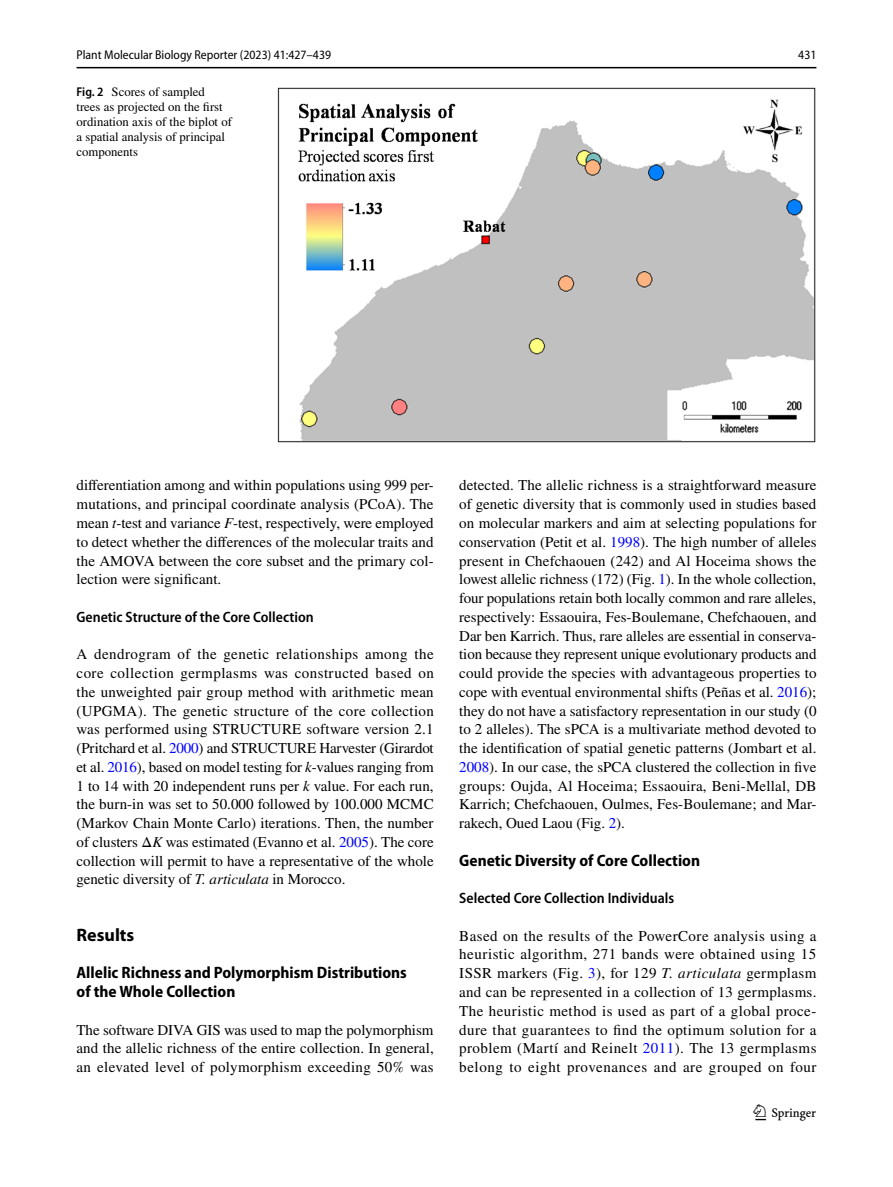
<style>
.page{position:relative;width:893px;height:1187px;background:#fff}
.page>*{position:absolute;margin:0;border:0;box-sizing:border-box;transform-origin:0 0}
.t1{font:22.5px "Springnew Regular 3";color:#000}
.t2{font:700 18px "Myriad Pro";color:#000}
.t3{font:700 semi-condensed 16.5px/18.8px "Myriad Pro";color:#000}
.t4{font:15px/18.8px "STIX";letter-spacing:.005em;color:#000;text-align:justify}
.t5{font:600 semi-condensed 15px "Myriad Pro";color:#000}
.t6{font:12.75px/15px "STIX";color:#000}
.t7{font:semi-condensed 12.75px "Myriad Pro";color:#000}
.s1{font-family:"Myriad Pro";font-weight:600;font-stretch:semi-condensed}
.s2{font-style:italic}
.s3{color:#00f}
</style>
<div class="page">
<hr style="left:77px;top:67px;width:739px;height:1px;background:#000">
<img style="left:277px;top:87px;width:539px;height:356px">
<p class="t7" style="left:77px;top:48px;width:256px">Plant Molecular Biology Reporter (2023) 41:427–439</p>
<p class="t7" style="left:798px;top:48px;width:20px">431</p>
<p class="t6" style="left:77px;top:85px;width:157px"><span class="s1">Fig. 2</span> Scores of sampled trees as projected on the first ordination axis of the biplot of a spatial analysis of principal components</p>
<p class="t4" style="left:77px;top:477px;width:359px">differentiation among and within populations using 999 per‑ mutations, and principal coordinate analysis (PCoA). The mean <span class="s2">t</span>-test and variance <span class="s2">F</span>-test, respectively, were employed to detect whether the differences of the molecular traits and the AMOVA between the core subset and the primary col‑ lection were significant.</p>
<p class="t5" style="left:77px;top:608px;width:239px">Genetic Structure of the Core Collection</p>
<p class="t4" style="left:77px;top:646px;width:359px">A dendrogram of the genetic relationships among the core collection germplasms was constructed based on the unweighted pair group method with arithmetic mean (UPGMA). The genetic structure of the core collection was performed using STRUCTURE software version 2.1 (Pritchard et al. <span class="s3">2000</span>) and STRUCTURE Harvester (Girardot et al. <span class="s3">2016</span>), based on model testing for <span class="s2">k</span>-values ranging from 1 to 14 with 20 independent runs per <span class="s2">k</span> value. For each run, the burn-in was set to 50.000 followed by 100.000 MCMC (Markov Chain Monte Carlo) iterations. Then, the number of clusters Δ<span class="s2">K</span> was estimated (Evanno et al. <span class="s3">2005</span>). The core collection will permit to have a representative of the whole genetic diversity of <span class="s2">T. articulata</span> in Morocco.</p>
<p class="t2" style="left:77px;top:922px;width:59px">Results</p>
<p class="t3" style="left:77px;top:963px;width:332px">Allelic Richness and Polymorphism Distributions of the Whole Collection</p>
<p class="t4" style="left:77px;top:1021px;width:359px">The software DIVA GIS was used to map the polymorphism and the allelic richness of the entire collection. In general, an elevated level of polymorphism exceeding 50% was</p>
<p class="t4" style="left:459px;top:477px;width:359px">detected. The allelic richness is a straightforward measure of genetic diversity that is commonly used in studies based on molecular markers and aim at selecting populations for conservation (Petit et al. <span class="s3">1998</span>). The high number of alleles present in Chefchaouen (242) and Al Hoceima shows the lowest allelic richness (172) (Fig. <span class="s3">1</span>). In the whole collection, four populations retain both locally common and rare alleles, respectively: Essaouira, Fes-Boulemane, Chefchaouen, and Dar ben Karrich. Thus, rare alleles are essential in conserva‑ tion because they represent unique evolutionary products and could provide the species with advantageous properties to cope with eventual environmental shifts (Peñas et al. <span class="s3">2016</span>); they do not have a satisfactory representation in our study (0 to 2 alleles). The sPCA is a multivariate method devoted to the identification of spatial genetic patterns (Jombart et al.<br><span class="s3">2008</span>). In our case, the sPCA clustered the collection in five groups: Oujda, Al Hoceima; Essaouira, Beni-Mellal, DB Karrich; Chefchaouen, Oulmes, Fes-Boulemane; and Mar‑ rakech, Oued Laou (Fig. <span class="s3">2</span>).</p>
<p class="t3" style="left:459px;top:850px;width:242px">Genetic Diversity of Core Collection</p>
<p class="t5" style="left:459px;top:889px;width:216px">Selected Core Collection Individuals</p>
<p class="t4" style="left:459px;top:927px;width:359px">Based on the results of the PowerCore analysis using a heuristic algorithm, 271 bands were obtained using 15<br>ISSR markers (Fig. <span class="s3">3</span>), for 129 <span class="s2">T. articulata</span> germplasm and can be represented in a collection of 13 germplasms.<br>The heuristic method is used as part of a global proce‑ dure that guarantees to find the optimum solution for a problem (Martí and Reinelt <span class="s3">2011</span>). The 13 germplasms belong to eight provenances and are grouped on four</p>
<h1 class="t1" style="left:755px;top:1104px;width:62px">1 3</h1>
</div>
